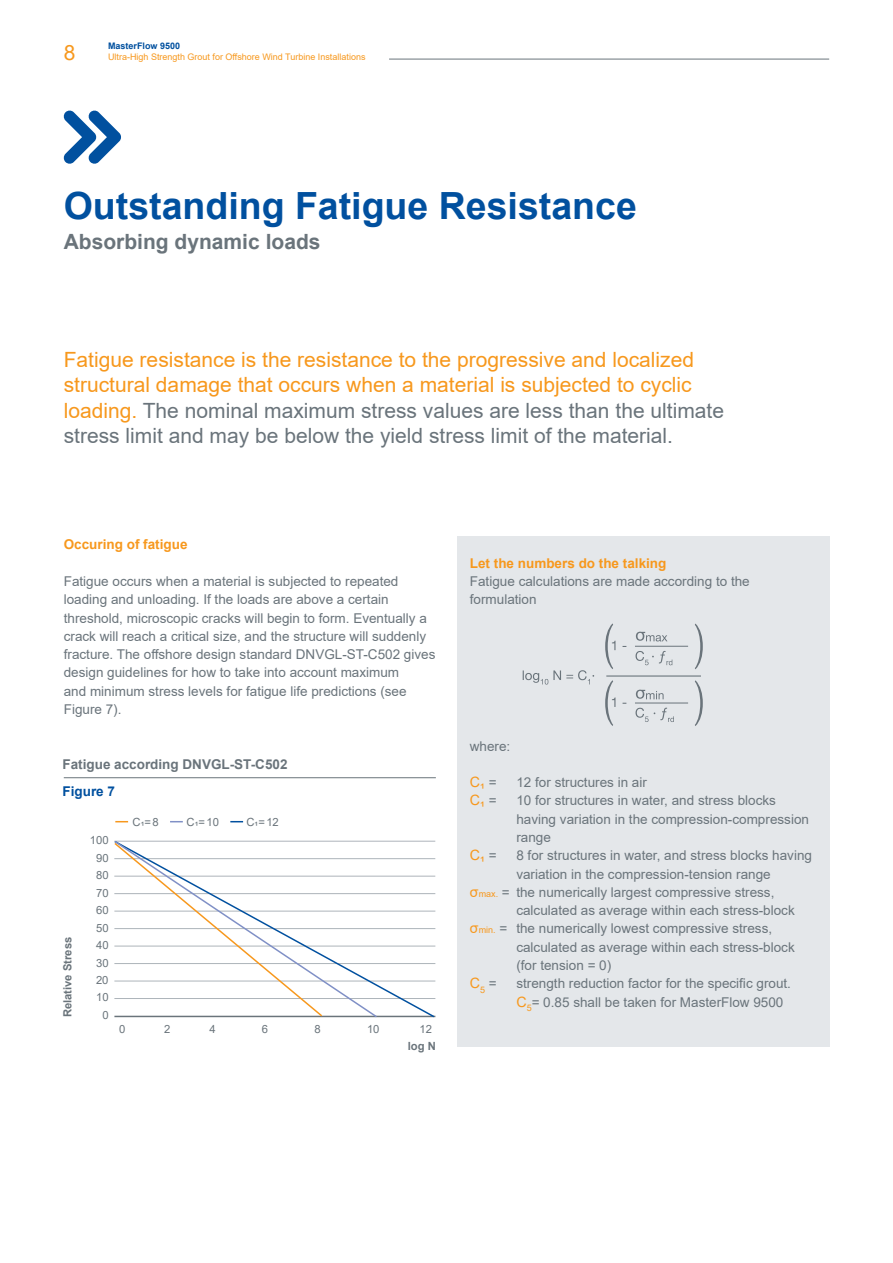
<style>
.page{position:relative;width:893px;height:1263px;background:#fff}
.page>*{position:absolute;margin:0;border:0;box-sizing:border-box;transform-origin:0 0}
.Headline____1__Level{font:700 37.5px "Arial";color:#01509f}
.Copy____Teasertext{font:21px/25.5px "Arial";color:#f7981d}
.Headline____1__Level-2{font:700 21px "Arial";color:#6a747b}
.Copy____Body_Text{font:14.25px "Arial";color:#f7981d}
.Copy____Body_Text-2{font:13.5px/18.3px "Arial";color:#6a747b}
.Copy____Subheadline{font:700 13.5px "Arial";color:#f7981d}
.Copy____Body_Text-3{font:700 13.5px "Arial";color:#6a747b}
.Copy____Body_Text-4{font:700 13.5px "Arial";color:#01509f}
.Copy____Table{font:11.25px "Arial";color:#6a747b}
.Copy____Table-2{font:700 11.25px "Arial";color:#6a747b}
.t1{font:9px "Arial";color:#f7981d}
.t2{font:700 9px "Arial";color:#01509f}
.s1{color:#6a747b}
.s2{font-size:14.25px;color:#f7981d}
.s3{font-size:9px;color:#f7981d}
.s4{font-size:13.5px;color:#6a747b}
</style>
<div class="page">
<hr style="left:389px;top:59px;width:440px;height:1px;background:#6a747b">
<div style="left:457px;top:536px;width:372px;height:511px;background:#e4e7ea"></div>
<svg style="left:378px;top:840px;width:58px;height:178px"></svg>
<svg style="left:114px;top:840px;width:264px;height:178px"></svg>
<svg style="left:114px;top:841px;width:210px;height:177px"></svg>
<svg style="left:115px;top:821px;width:13px;height:1px"></svg>
<svg style="left:170px;top:821px;width:13px;height:1px"></svg>
<svg style="left:230px;top:821px;width:13px;height:1px"></svg>
<hr style="left:635px;top:646px;width:53px;height:1px;background:#6a747b">
<svg style="left:636px;top:632px;width:31px;height:9px"></svg>
<svg style="left:523px;top:670px;width:71px;height:14px"></svg>
<svg style="left:695px;top:623px;width:8px;height:46px"></svg>
<svg style="left:695px;top:680px;width:8px;height:46px"></svg>
<hr style="left:606px;top:675px;width:95px;height:2px;background:#6a747b">
<hr style="left:635px;top:703px;width:53px;height:1px;background:#6a747b">
<svg style="left:605px;top:623px;width:21px;height:46px"></svg>
<svg style="left:605px;top:680px;width:21px;height:46px"></svg>
<svg style="left:635px;top:708px;width:39px;height:14px"></svg>
<svg style="left:635px;top:651px;width:37px;height:14px"></svg>
<svg style="left:636px;top:690px;width:28px;height:9px"></svg>
<hr style="left:64px;top:777px;width:372px;height:1px;background:#6a747b">
<svg style="left:63px;top:110px;width:58px;height:54px"></svg>
<h2 class="Copy____Teasertext" style="left:64px;top:39px;width:13px">8</h2>
<p class="t2" style="left:108px;top:40px;width:74px">MasterFlow 9500</p>
<p class="t1" style="left:108px;top:50px;width:259px">Ultra-High Strength Grout for Offshore Wind Turbine Installations</p>
<p class="Headline____1__Level" style="left:64px;top:179px;width:575px">Outstanding Fatigue Resistance</p>
<p class="Headline____1__Level-2" style="left:64px;top:227px;width:258px">Absorbing dynamic loads</p>
<p class="Copy____Teasertext" style="left:64px;top:346px;width:662px">Fatigue resistance is the resistance to the progressive and localized structural damage that occurs when a material is subjected to cyclic loading. <span class="s1">The nominal maximum stress values are less than the ultimate stress limit and may be below the yield stress limit of the material.</span></p>
<p class="Copy____Subheadline" style="left:64px;top:535px;width:125px">Occuring of fatigue</p>
<p class="Copy____Body_Text-2" style="left:64px;top:572px;width:373px">Fatigue occurs when a material is subjected to repeated loading and unloading. If the loads are above a certain threshold, microscopic cracks will begin to form. Eventually a crack will reach a critical size, and the structure will suddenly fracture. The offshore design standard DNVGL-ST-C502 gives design guidelines for how to take into account maximum<br>and minimum stress levels for fatigue life predictions (see Figure 7).</p>
<p class="Copy____Body_Text-3" style="left:63px;top:755px;width:227px">Fatigue according DNVGL-ST-C502</p>
<p class="Copy____Body_Text-4" style="left:63px;top:782px;width:54px">Figure 7</p>
<p class="Copy____Table" style="left:90px;top:832px;width:20px">100</p>
<p class="Copy____Table" style="left:96px;top:850px;width:14px">90</p>
<p class="Copy____Table" style="left:96px;top:867px;width:14px">80</p>
<p class="Copy____Table" style="left:96px;top:885px;width:14px">70</p>
<p class="Copy____Table" style="left:96px;top:902px;width:14px">60</p>
<p class="Copy____Table-2" style="left:60px;top:1017px;width:82px;rotate:-90deg">Relative Stress</p>
<p class="Copy____Table" style="left:96px;top:920px;width:14px">50</p>
<p class="Copy____Table" style="left:96px;top:937px;width:14px">40</p>
<p class="Copy____Table" style="left:96px;top:955px;width:14px">30</p>
<p class="Copy____Table" style="left:96px;top:972px;width:14px">20</p>
<p class="Copy____Table" style="left:96px;top:990px;width:14px">10</p>
<p class="Copy____Table" style="left:102px;top:1008px;width:8px">0</p>
<p class="Copy____Table" style="left:133px;top:814px;width:28px">C¹=8</p>
<p class="Copy____Table" style="left:187px;top:814px;width:34px">C¹=10</p>
<p class="Copy____Table" style="left:246px;top:814px;width:34px">C¹=12</p>
<p class="Copy____Table" style="left:119px;top:1021px;width:8px">0</p>
<p class="Copy____Table" style="left:164px;top:1021px;width:8px">2</p>
<p class="Copy____Table" style="left:209px;top:1021px;width:8px">4</p>
<p class="Copy____Table" style="left:262px;top:1021px;width:8px">6</p>
<p class="Copy____Table" style="left:314px;top:1021px;width:8px">8</p>
<p class="Copy____Table" style="left:367px;top:1021px;width:14px">10</p>
<p class="Copy____Table" style="left:420px;top:1021px;width:14px">12</p>
<p class="Copy____Table-2" style="left:408px;top:1038px;width:30px">log N</p>
<p class="Copy____Subheadline" style="left:470px;top:553px;width:198px">Let the numbers do the talking</p>
<p class="Copy____Body_Text-2" style="left:470px;top:572px;width:281px">Fatigue calculations are made according to the formulation</p>
<p class="Copy____Body_Text-2" style="left:470px;top:736px;width:42px">where:</p>
<p class="Copy____Body_Text" style="left:470px;top:772px;width:12px">C</p>
<p class="Copy____Body_Text" style="left:480px;top:779px;width:6px">¹</p>
<p class="Copy____Body_Text-2" style="left:489px;top:773px;width:9px">=</p>
<p class="Copy____Body_Text-2" style="left:516px;top:773px;width:132px">12 for structures in air</p>
<p class="Copy____Body_Text" style="left:470px;top:791px;width:12px">C</p>
<p class="Copy____Body_Text" style="left:480px;top:797px;width:6px">¹</p>
<p class="Copy____Body_Text-2" style="left:489px;top:791px;width:9px">=</p>
<p class="Copy____Body_Text-2" style="left:516px;top:791px;width:294px">10 for structures in water, and stress blocks having variation in the compression-compression range</p>
<p class="Copy____Body_Text" style="left:470px;top:845px;width:12px">C</p>
<p class="Copy____Body_Text" style="left:480px;top:852px;width:6px">¹</p>
<p class="Copy____Body_Text-2" style="left:489px;top:846px;width:9px">=</p>
<p class="Copy____Body_Text-2" style="left:516px;top:846px;width:297px">8 for structures in water, and stress blocks having variation in the compression-tension range</p>
<p class="Copy____Body_Text-2" style="left:516px;top:883px;width:280px;text-indent:-47px"><span class="s2">σ</span><span class="s3">max.</span> = the numerically largest compressive stress, calculated as average within each stress-block</p>
<p class="Copy____Body_Text-2" style="left:516px;top:919px;width:280px;text-indent:-46px"><span class="s2">σ</span><span class="s3">min.</span> = the numerically lowest compressive stress, calculated as average within each stress-block (for tension = 0)</p>
<p class="Copy____Body_Text" style="left:470px;top:973px;width:28px">C<sub>5</sub> <span class="s4">=</span></p>
<p class="Copy____Body_Text-2" style="left:516px;top:974px;width:276px">strength reduction factor for the specific grout.<br><span class="s2">C</span><sub>5</sub>= 0.85 shall be taken for MasterFlow 9500</p>
</div>
